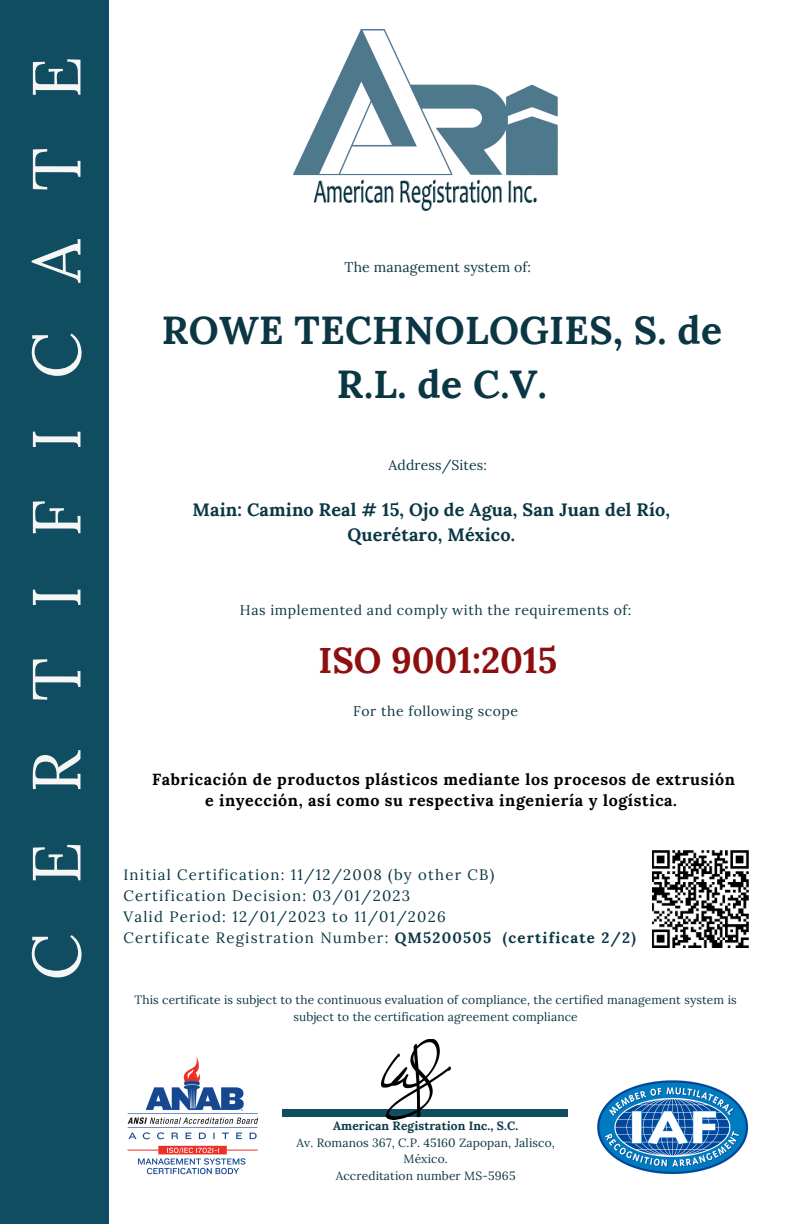
<style>
.page{position:relative;width:792px;height:1224px;background:#fff}
.page>*{position:absolute;margin:0;border:0;box-sizing:border-box;transform-origin:0 0}
.t1{font:68px "Lora";letter-spacing:.72em;color:#f6f6f4}
.t2{font:700 39px/54px "Lora";letter-spacing:.01em;color:#0b3745;text-align:center}
.t3{font:700 36px "Lora";color:#8e0f0f}
.t4{font:700 18px/24.8px "Lora";letter-spacing:.01em;color:#0b3745;text-align:center}
.t5{font:700 16px/21.8px "Lora";letter-spacing:.04em;color:#000;text-align:center}
.t6{font:15px/21px "Lora";letter-spacing:.08em;color:#0b3745}
.t7{font:14px "Lora";letter-spacing:.04em;color:#0b3745}
.t8{font:14px "Lora";letter-spacing:.01em;color:#0b3745}
.t9{font:12px/16.5px "Lora";letter-spacing:.01em;color:#0b3745;text-align:center}
.t10{font:700 12px "Lora";letter-spacing:.01em;color:#0b3745}
.s1{font-weight:700}
</style>
<div class="page">
<div style="left:0;top:0;width:109px;height:1224px;background:#104d61"></div>
<div style="left:282px;top:1110px;width:286px;height:6px;background:#104d61"></div>
<img style="left:127px;top:1056px;width:132px;height:119px">
<img style="left:597px;top:1080px;width:152px;height:94px">
<img style="left:294px;top:29px;width:264px;height:181px">
<img style="left:381px;top:1040px;width:69px;height:79px">
<img style="left:653px;top:850px;width:96px;height:97px">
<h1 class="t1" style="left:12px;top:981px;width:926px;rotate:-90deg">CERTIFICATE</h1>
<p class="t8" style="left:345px;top:258px;width:188px">The management system of:</p>
<h2 class="t2" style="left:162px;top:303px;width:562px">ROWE TECHNOLOGIES, S. de<br>R.L. de C.V.</h2>
<p class="t8" style="left:389px;top:456px;width:100px">Address/Sites:</p>
<h3 class="t4" style="left:193px;top:497px;width:479px">Main: Camino Real # 15, Ojo de Agua, San Juan del Río,<br>Querétaro, México.</h3>
<p class="t7" style="left:240px;top:601px;width:393px">Has implemented and comply with the requirements of:</p>
<h3 class="t3" style="left:318px;top:637px;width:240px">ISO 9001:2015</h3>
<p class="t7" style="left:353px;top:702px;width:166px">For the following scope</p>
<h3 class="t5" style="left:152px;top:768px;width:584px">Fabricación de productos plásticos mediante los procesos de extrusión e inyección, así como su respectiva ingeniería y logística.</h3>
<p class="t6" style="left:123px;top:864px;width:514px">Initial Certification: 11/12/2008 (by other CB)<br>Certification Decision: 03/01/2023<br>Valid Period: 12/01/2023 to 11/01/2026<br>Certificate Registration Number: <span class="s1">QM5200505 (certificate 2/2)</span></p>
<p class="t9" style="left:135px;top:992px;width:604px">This certificate is subject to the continuous evaluation of compliance, the certified management system is subject to the certification agreement compliance</p>
<p class="t10" style="left:333px;top:1118px;width:187px">American Registration Inc., S.C.</p>
<p class="t9" style="left:297px;top:1134px;width:260px">Av. Romanos 367, C.P. 45160 Zapopan, Jalisco,<br>México.<br>Accreditation number MS-5965</p>
</div>
